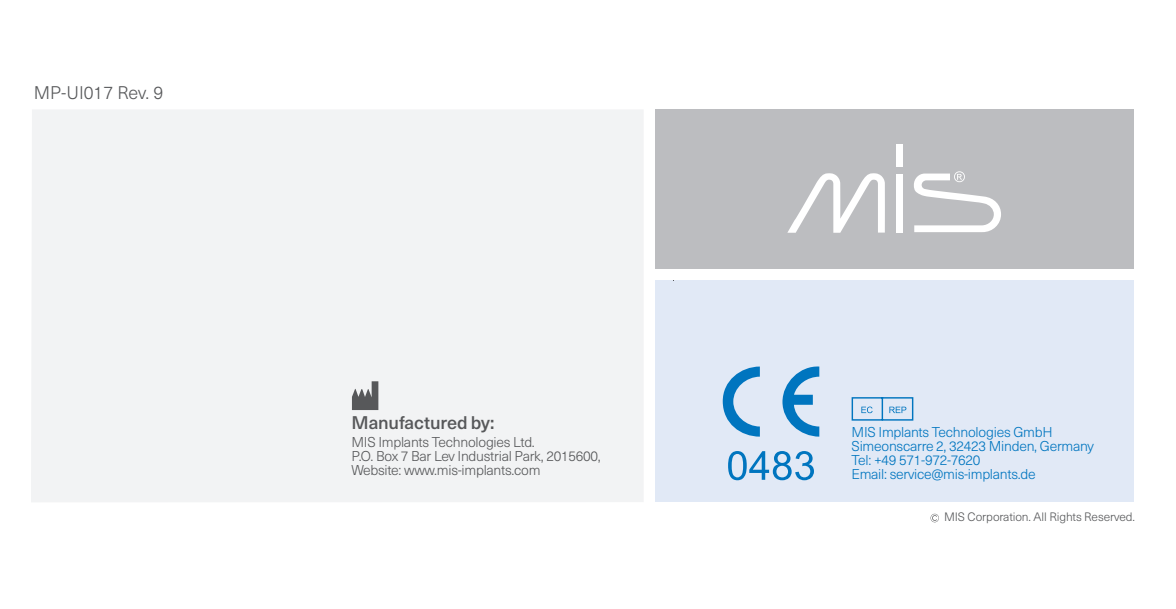
<style>
.page{position:relative;width:1176px;height:609px;background:#fff}
.page>*{position:absolute;margin:0;border:0;box-sizing:border-box;transform-origin:0 0}
.t1{font:500 18px "Neue Haas Unica W1 G";letter-spacing:-.005em;color:#57585a}
.t2{font:300 18px "Neue Haas Unica W1 G";color:#57585a}
.t3{font:300 14px/14px "Neue Haas Unica W1 G";letter-spacing:-.02em;color:#0075bf}
.t4{font:300 14px/14px "Neue Haas Unica W1 G";letter-spacing:-.02em;color:#57585a}
.t5{font:300 12px "Neue Haas Unica W1 G";letter-spacing:-.01em;color:#57585a}
</style>
<div class="page">
<div style="left:655px;top:109px;width:478px;height:159px;background:#bcbdc0"></div>
<div style="left:655px;top:280px;width:478px;height:222px;background:#e1e9f6"></div>
<div style="left:896px;top:144px;width:6px;height:22px;background:#fff"></div>
<div style="left:896px;top:174px;width:6px;height:58px;background:#fff"></div>
<svg style="left:787px;top:173px;width:98px;height:60px"></svg>
<div style="left:31px;top:109px;width:613px;height:393px;background:#f2f3f4"></div>
<svg style="left:728px;top:451px;width:86px;height:29px"></svg>
<svg style="left:722px;top:366px;width:97px;height:70px"></svg>
<svg style="left:851px;top:397px;width:63px;height:24px"></svg>
<svg style="left:914px;top:171px;width:87px;height:61px"></svg>
<svg style="left:352px;top:381px;width:26px;height:29px"></svg>
<svg style="left:930px;top:513px;width:9px;height:9px"></svg>
<p class="t2" style="left:34px;top:79px;width:131px">MP-UI017 Rev. 9</p>
<p class="t1" style="left:351px;top:409px;width:144px">Manufactured by:</p>
<p class="t4" style="left:351px;top:434px;width:251px">MIS Implants Technologies Ltd.<br>P.O. Box 7 Bar Lev Industrial Park, 2015600,<br>Website: www.mis-implants.com</p>
<p class="t3" style="left:851px;top:424px;width:244px">MIS Implants Technologies GmbH<br>Simeonscarre 2, 32423 Minden, Germany<br>Tel: +49 571-972-7620<br>Email: service@mis-implants.de</p>
<p class="t5" style="left:944px;top:508px;width:193px">MIS Corporation. All Rights Reserved.</p>
</div>
